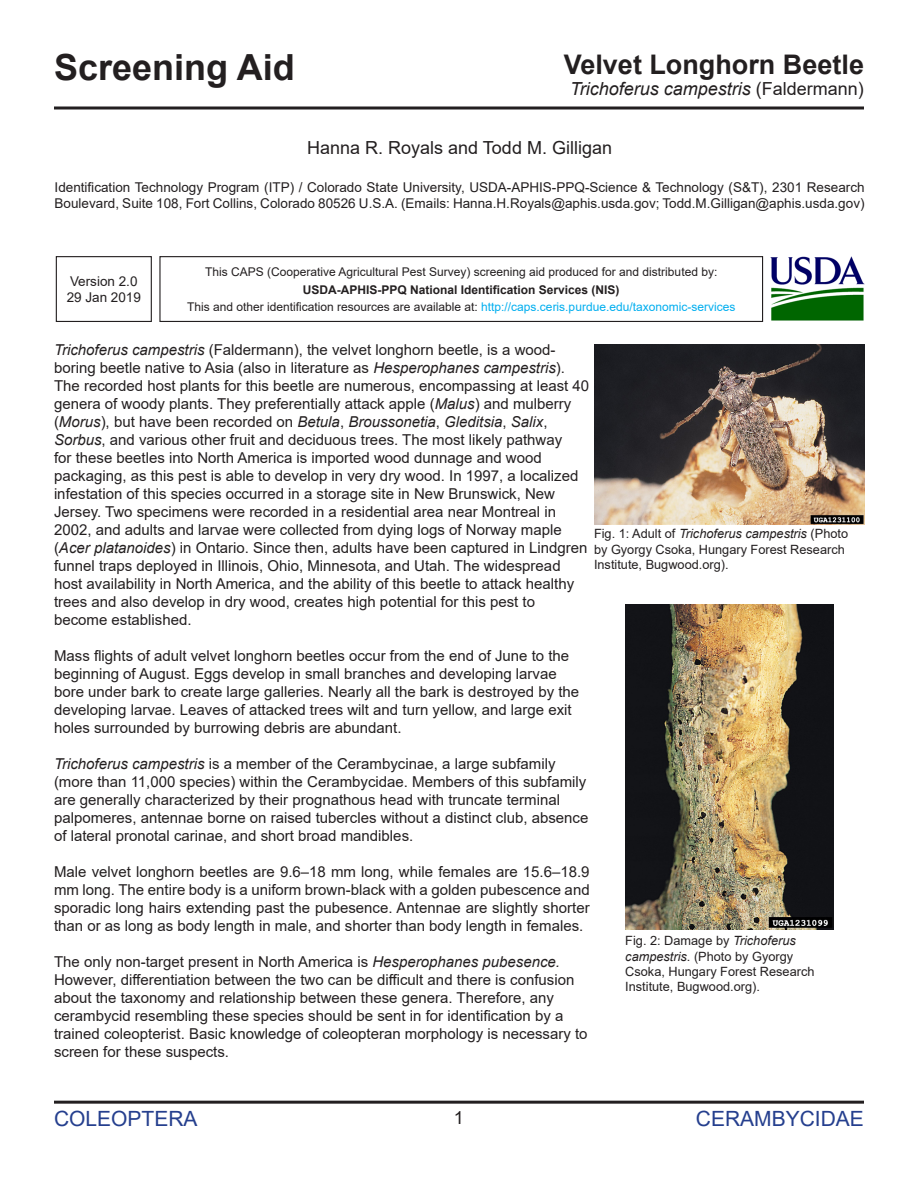
<style>
.page{position:relative;width:918px;height:1188px;background:#fff}
.page>*{position:absolute;margin:0;border:0;box-sizing:border-box;transform-origin:0 0}
.t1{font:700 36px "Arial";color:#231f20}
.t2{font:700 27px "Arial";color:#231f20}
.t3{font:21px "Arial";color:#253f8e}
.t4{font:italic 18px "Arial";color:#231f20}
.t5{font:18px "Arial";color:#231f20}
.t6{font:15px/18px "Arial";color:#231f20}
.t7{font:13.5px/16.2px "Arial";color:#231f20}
.t8{font:12.75px/15.3px "Arial";color:#231f20}
.t9{font:12px "Arial";color:#231f20}
.t10{font:700 12px "Arial";color:#231f20}
.s1{font-style:normal}
.s2{color:#00aeef}
.s3{font-style:italic}
</style>
<div class="page">
<hr style="left:54px;top:1101px;width:810px;height:3px;background:#231f20">
<svg style="left:54px;top:106px;width:810px;height:4px;background:#595657"></svg>
<div style="left:159px;top:256px;width:604px;height:66px;border:1px solid #231f20"></div>
<img style="left:771px;top:256px;width:94px;height:65px">
<div style="left:56px;top:256px;width:96px;height:66px;border:1px solid #231f20"></div>
<img style="left:595px;top:344px;width:270px;height:180px">
<img style="left:625px;top:605px;width:209px;height:325px">
<p class="t1" style="left:54px;top:42px;width:242px">Screening Aid</p>
<h2 class="t2" style="left:564px;top:45px;width:302px">Velvet Longhorn Beetle</h2>
<p class="t4" style="left:570px;top:77px;width:295px">Trichoferus campestris <span class="s1">(Faldermann)</span></p>
<p class="t5" style="left:307px;top:136px;width:306px">Hanna R. Royals and Todd M. Gilligan</p>
<p class="t7" style="left:55px;top:179px;width:811px">Identification Technology Program (ITP) / Colorado State University, USDA-APHIS-PPQ-Science &amp; Technology (S&amp;T), 2301 Research<br>Boulevard, Suite 108, Fort Collins, Colorado 80526 U.S.A. (Emails: Hanna.H.Royals@aphis.usda.gov; Todd.M.Gilligan@aphis.usda.gov)</p>
<p class="t7" style="left:70px;top:273px;width:69px">Version 2.0</p>
<p class="t7" style="left:67px;top:289px;width:76px">29 Jan 2019</p>
<p class="t9" style="left:205px;top:264px;width:514px">This CAPS (Cooperative Agricultural Pest Survey) screening aid produced for and distributed by:</p>
<p class="t10" style="left:303px;top:281px;width:318px">USDA-APHIS-PPQ National Identification Services (NIS)</p>
<p class="t9" style="left:187px;top:298px;width:550px">This and other identification resources are available at: <span class="s2">http://caps.ceris.purdue.edu/taxonomic-services</span></p>
<p class="t6" style="left:54px;top:341px;width:537px"><span class="s3">Trichoferus campestris</span> (Faldermann), the velvet longhorn beetle, is a wood&shy;boring beetle native to Asia (also in literature as <span class="s3">Hesperophanes campestris</span>).<br>The recorded host plants for this beetle are numerous, encompassing at least 40 genera of woody plants. They preferentially attack apple (<span class="s3">Malus</span>) and mulberry (<span class="s3">Morus</span>), but have been recorded on <span class="s3">Betula</span>, <span class="s3">Broussonetia</span>, <span class="s3">Gleditsia</span>, <span class="s3">Salix</span>, <span class="s3">Sorbus</span>, and various other fruit and deciduous trees. The most likely pathway<br>for these beetles into North America is imported wood dunnage and wood packaging, as this pest is able to develop in very dry wood. In 1997, a localized infestation of this species occurred in a storage site in New Brunswick, New Jersey. Two specimens were recorded in a residential area near Montreal in 2002, and adults and larvae were collected from dying logs of Norway maple (<span class="s3">Acer platanoides</span>) in Ontario. Since then, adults have been captured in Lindgren funnel traps deployed in Illinois, Ohio, Minnesota, and Utah. The widespread host availability in North America, and the ability of this beetle to attack healthy trees and also develop in dry wood, creates high potential for this pest to become established.</p>
<p class="t6" style="left:54px;top:647px;width:527px">Mass flights of adult velvet longhorn beetles occur from the end of June to the beginning of August. Eggs develop in small branches and developing larvae bore under bark to create large galleries. Nearly all the bark is destroyed by the developing larvae. Leaves of attacked trees wilt and turn yellow, and large exit holes surrounded by burrowing debris are abundant.</p>
<p class="t6" style="left:54px;top:755px;width:536px"><span class="s3">Trichoferus campestris</span> is a member of the Cerambycinae, a large subfamily (more than 11,000 species) within the Cerambycidae. Members of this subfamily are generally characterized by their prognathous head with truncate terminal palpomeres, antennae borne on raised tubercles without a distinct club, absence of lateral pronotal carinae, and short broad mandibles.</p>
<p class="t6" style="left:54px;top:863px;width:537px;text-align:justify">Male velvet longhorn beetles are 9.6–18 mm long, while females are 15.6–18.9 mm long. The entire body is a uniform brown-black with a golden pubescence and sporadic long hairs extending past the pubesence. Antennae are slightly shorter than or as long as body length in male, and shorter than body length in females.</p>
<p class="t6" style="left:54px;top:953px;width:535px">The only non-target present in North America is <span class="s3">Hesperophanes pubesence.<br></span>However, differentiation between the two can be difficult and there is confusion about the taxonomy and relationship between these genera. Therefore, any cerambycid resembling these species should be sent in for identification by a trained coleopterist. Basic knowledge of coleopteran morphology is necessary to screen for these suspects.</p>
<p class="t8" style="left:594px;top:526px;width:256px">Fig. 1: Adult of <span class="s3">Trichoferus campestris</span> (Photo by Gyorgy Csoka, Hungary Forest Research<br>Institute, Bugwood.org).</p>
<p class="t8" style="left:625px;top:933px;width:191px">Fig. 2: Damage by <span class="s3">Trichoferus campestris</span>. (Photo by Gyorgy<br>Csoka, Hungary Forest Research<br>Institute, Bugwood.org).</p>
<h3 class="t3" style="left:54px;top:1104px;width:145px">COLEOPTERA</h3>
<p class="t5" style="left:454px;top:1106px;width:12px">1</p>
<h3 class="t3" style="left:696px;top:1104px;width:170px">CERAMBYCIDAE</h3>
</div>
